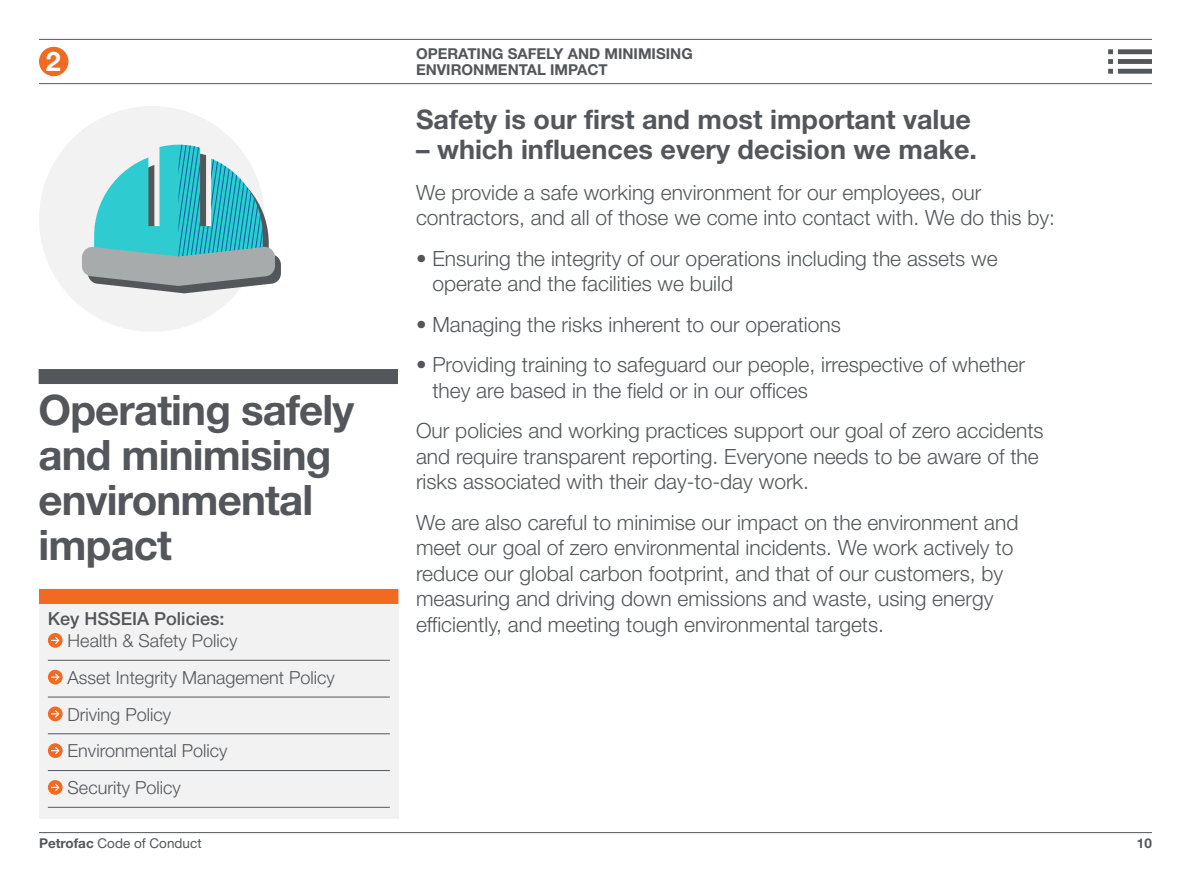
<style>
.page{position:relative;width:1191px;height:893px;background:#fff}
.page>*{position:absolute;margin:0;border:0;box-sizing:border-box;transform-origin:0 0}
.t1{font:700 42px/45px "Helvetica Neue LT Std";letter-spacing:-.02em;color:#53565a}
.t2{font:700 27px "Helvetica Neue LT Std";color:#53565a}
.t3{font:700 27px "Helvetica Neue LT Std";color:#fff}
.t4{font:300 21px/25.5px "Helvetica Neue LT Std";color:#53565a}
.t5{font:300 18px/36.8px "Helvetica Neue LT Std";color:#53565a}
.t6{font:500 18px "Helvetica Neue LT Std";color:#53565a}
.t7{font:700 15px/16.5px "Helvetica Neue LT Std";color:#53565a}
.t8{font:13.5px "Helvetica Neue LT Std";color:#53565a}
.t9{font:700 13.5px "Helvetica Neue LT Std";color:#53565a}
.s1{font-weight:700}
</style>
<div class="page">
<div style="left:39px;top:594px;width:359px;height:225px;background:#f2f2f2"></div>
<div style="left:39px;top:589px;width:359px;height:15px;background:#f26a22"></div>
<div style="left:39px;top:106px;width:226px;height:226px;background:#f2f2f2;border-radius:50%"></div>
<svg style="left:88px;top:145px;width:193px;height:148px"></svg>
<div style="left:82px;top:247px;width:193px;height:29px;background:#a8abab;border-radius:10px"></div>
<hr style="left:48px;top:660px;width:342px;height:1px;background:#53565a">
<hr style="left:48px;top:697px;width:342px;height:1px;background:#53565a">
<hr style="left:48px;top:733px;width:342px;height:1px;background:#53565a">
<hr style="left:48px;top:770px;width:342px;height:1px;background:#53565a">
<hr style="left:48px;top:807px;width:342px;height:1px;background:#53565a">
<svg style="left:48px;top:633px;width:15px;height:15px"></svg>
<svg style="left:51px;top:637px;width:9px;height:7px"></svg>
<div style="left:48px;top:670px;width:15px;height:14px;background:#f26a22;border-radius:50%"></div>
<svg style="left:51px;top:673px;width:9px;height:8px"></svg>
<div style="left:48px;top:706px;width:15px;height:15px;background:#f26a22;border-radius:50%"></div>
<svg style="left:51px;top:710px;width:9px;height:8px"></svg>
<div style="left:48px;top:743px;width:15px;height:15px;background:#f26a22;border-radius:50%"></div>
<svg style="left:51px;top:747px;width:9px;height:7px"></svg>
<svg style="left:48px;top:780px;width:15px;height:15px"></svg>
<svg style="left:51px;top:784px;width:9px;height:7px"></svg>
<div style="left:39px;top:47px;width:29px;height:29px;background:#f26a22;border-radius:50%"></div>
<div style="left:39px;top:369px;width:359px;height:15px;background:#53565a"></div>
<hr style="left:39px;top:832px;width:1113px;height:1px;background:#53565a">
<hr style="left:39px;top:39px;width:1113px;height:1px;background:#53565a">
<hr style="left:39px;top:83px;width:1113px;height:1px;background:#53565a">
<svg style="left:1108px;top:49px;width:44px;height:25px"></svg>
<p class="t3" style="left:46px;top:45px;width:17px">2</p>
<h1 class="t1" style="left:39px;top:387px;width:317px">Operating safely and minimising environmental impact</h1>
<p class="t6" style="left:48px;top:608px;width:178px">Key HSSEIA Policies:</p>
<p class="t5" style="left:68px;top:622px;width:269px">Health &amp; Safety Policy<br>Asset Integrity Management Policy<br>Driving Policy<br>Environmental Policy<br>Security Policy</p>
<p class="t7" style="left:416px;top:45px;width:278px">OPERATING SAFELY AND MINIMISING<br>ENVIRONMENTAL IMPACT</p>
<p class="t2" style="left:416px;top:103px;width:556px">Safety is our first and most important value</p>
<p class="t2" style="left:416px;top:133px;width:562px">– which influences every decision we make.</p>
<p class="t4" style="left:416px;top:179px;width:640px">We provide a safe working environment for our employees, our contractors, and all of those we come into contact with. We do this by:</p>
<p class="t4" style="left:432px;top:245px;width:567px;text-indent:-16px">• Ensuring the integrity of our operations including the assets we operate and the facilities we build</p>
<p class="t4" style="left:416px;top:311px;width:426px">• Managing the risks inherent to our operations</p>
<p class="t4" style="left:432px;top:351px;width:594px;text-indent:-16px">• Providing training to safeguard our people, irrespective of whether they are based in the field or in our offices</p>
<p class="t4" style="left:416px;top:417px;width:629px">Our policies and working practices support our goal of zero accidents and require transparent reporting. Everyone needs to be aware of the risks associated with their day-to-day work.</p>
<p class="t4" style="left:416px;top:509px;width:604px">We are also careful to minimise our impact on the environment and meet our goal of zero environmental incidents. We work actively to reduce our global carbon footprint, and that of our customers, by measuring and driving down emissions and waste, using energy efficiently, and meeting tough environmental targets.</p>
<p class="t8" style="left:39px;top:835px;width:164px"><span class="s1">Petrofac</span> Code of Conduct</p>
<p class="t9" style="left:1137px;top:835px;width:17px">10</p>
</div>
